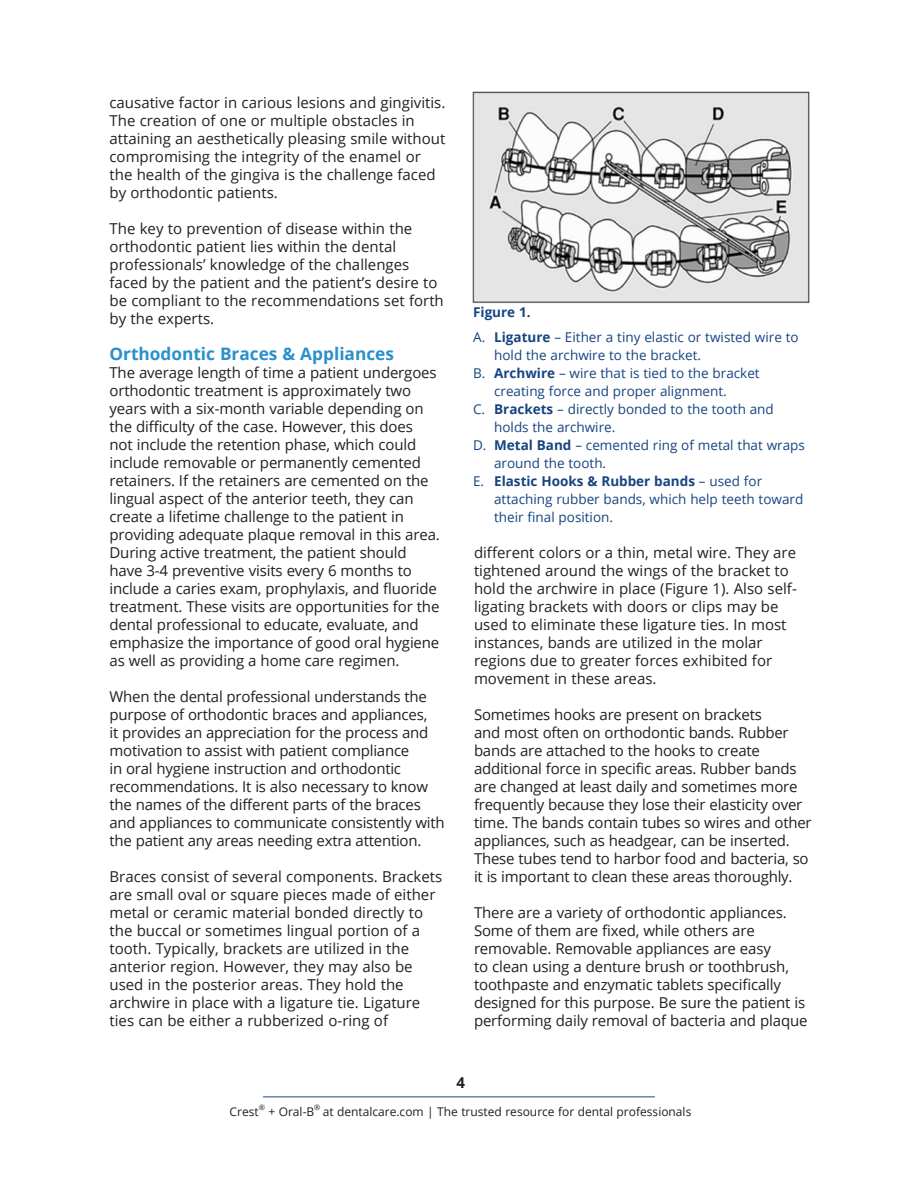
<style>
.page{position:relative;width:918px;height:1188px;background:#fff}
.page>*{position:absolute;margin:0;border:0;box-sizing:border-box;transform-origin:0 0}
.Section_Head{font:700 17.25px "Open Sans";color:#298fce}
.Main_Body{font:15px/18px "Open Sans";letter-spacing:-.01em;color:#231f20}
.t1{font:700 15px "Open Sans";color:#231f20}
.bullets{font:13.5px/18px "Open Sans";color:#164481}
.Figure{font:700 13.5px "Open Sans";color:#164481}
.t2{font:12px "Open Sans";color:#231f20}
.t3{font:7.5px "Open Sans";color:#231f20}
.s1{font-weight:700}
</style>
<div class="page">
<hr style="left:263px;top:1096px;width:392px;height:1px;background:#164481">
<img style="left:472px;top:91px;width:338px;height:213px">
<p class="Main_Body" style="left:110px;top:93px;width:337px">causative factor in carious lesions and gingivitis.<br>The creation of one or multiple obstacles in attaining an aesthetically pleasing smile without compromising the integrity of the enamel or the health of the gingiva is the challenge faced by orthodontic patients.</p>
<p class="Main_Body" style="left:110px;top:219px;width:336px">The key to prevention of disease within the orthodontic patient lies within the dental professionals’ knowledge of the challenges faced by the patient and the patient’s desire to be compliant to the recommendations set forth by the experts.</p>
<p class="Section_Head" style="left:110px;top:342px;width:286px">Orthodontic Braces &amp; Appliances</p>
<p class="Main_Body" style="left:110px;top:363px;width:332px">The average length of time a patient undergoes orthodontic treatment is approximately two years with a six-month variable depending on the difficulty of the case. However, this does not include the retention phase, which could include removable or permanently cemented retainers. If the retainers are cemented on the lingual aspect of the anterior teeth, they can create a lifetime challenge to the patient in providing adequate plaque removal in this area.<br>During active treatment, the patient should have 3-4 preventive visits every 6 months to include a caries exam, prophylaxis, and fluoride treatment. These visits are opportunities for the dental professional to educate, evaluate, and emphasize the importance of good oral hygiene as well as providing a home care regimen.</p>
<p class="Main_Body" style="left:110px;top:687px;width:337px">When the dental professional understands the purpose of orthodontic braces and appliances,<br>it provides an appreciation for the process and motivation to assist with patient compliance<br>in oral hygiene instruction and orthodontic recommendations. It is also necessary to know the names of the different parts of the braces and appliances to communicate consistently with the patient any areas needing extra attention.</p>
<p class="Main_Body" style="left:110px;top:867px;width:334px">Braces consist of several components. Brackets are small oval or square pieces made of either metal or ceramic material bonded directly to the buccal or sometimes lingual portion of a tooth. Typically, brackets are utilized in the anterior region. However, they may also be used in the posterior areas. They hold the archwire in place with a ligature tie. Ligature ties can be either a rubberized o-ring of</p>
<p class="Figure" style="left:473px;top:303px;width:59px">Figure 1.</p>
<p class="bullets" style="left:494px;top:328px;width:306px;text-indent:-21px">A. <span class="s1">Ligature</span> – Either a tiny elastic or twisted wire to hold the archwire to the bracket.</p>
<p class="bullets" style="left:494px;top:364px;width:267px;text-indent:-21px">B. <span class="s1">Archwire</span> – wire that is tied to the bracket creating force and proper alignment.</p>
<p class="bullets" style="left:494px;top:400px;width:281px;text-indent:-21px">C. <span class="s1">Brackets</span> – directly bonded to the tooth and holds the archwire.</p>
<p class="bullets" style="left:494px;top:436px;width:312px;text-indent:-21px">D. <span class="s1">Metal Band</span> – cemented ring of metal that wraps around the tooth.</p>
<p class="bullets" style="left:494px;top:472px;width:311px;text-indent:-21px">E. <span class="s1">Elastic Hooks &amp; Rubber bands</span> – used for attaching rubber bands, which help teeth toward their final position.</p>
<p class="Main_Body" style="left:474px;top:543px;width:324px">different colors or a thin, metal wire. They are tightened around the wings of the bracket to hold the archwire in place (Figure 1). Also self&shy;ligating brackets with doors or clips may be used to eliminate these ligature ties. In most instances, bands are utilized in the molar regions due to greater forces exhibited for movement in these areas.</p>
<p class="Main_Body" style="left:474px;top:705px;width:339px">Sometimes hooks are present on brackets<br>and most often on orthodontic bands. Rubber bands are attached to the hooks to create additional force in specific areas. Rubber bands are changed at least daily and sometimes more frequently because they lose their elasticity over time. The bands contain tubes so wires and other appliances, such as headgear, can be inserted.<br>These tubes tend to harbor food and bacteria, so it is important to clean these areas thoroughly.</p>
<p class="Main_Body" style="left:474px;top:903px;width:335px">There are a variety of orthodontic appliances.<br>Some of them are fixed, while others are removable. Removable appliances are easy<br>to clean using a denture brush or toothbrush, toothpaste and enzymatic tablets specifically designed for this purpose. Be sure the patient is performing daily removal of bacteria and plaque</p>
<p class="t1" style="left:456px;top:1072px;width:10px">4</p>
<p class="t2" style="left:230px;top:1103px;width:31px">Crest</p>
<p class="t3" style="left:259px;top:1102px;width:8px">®</p>
<p class="t2" style="left:268px;top:1103px;width:47px">+ Oral-B</p>
<p class="t3" style="left:314px;top:1102px;width:8px">®</p>
<p class="t2" style="left:323px;top:1103px;width:370px">at dentalcare.com | The trusted resource for dental professionals</p>
</div>
